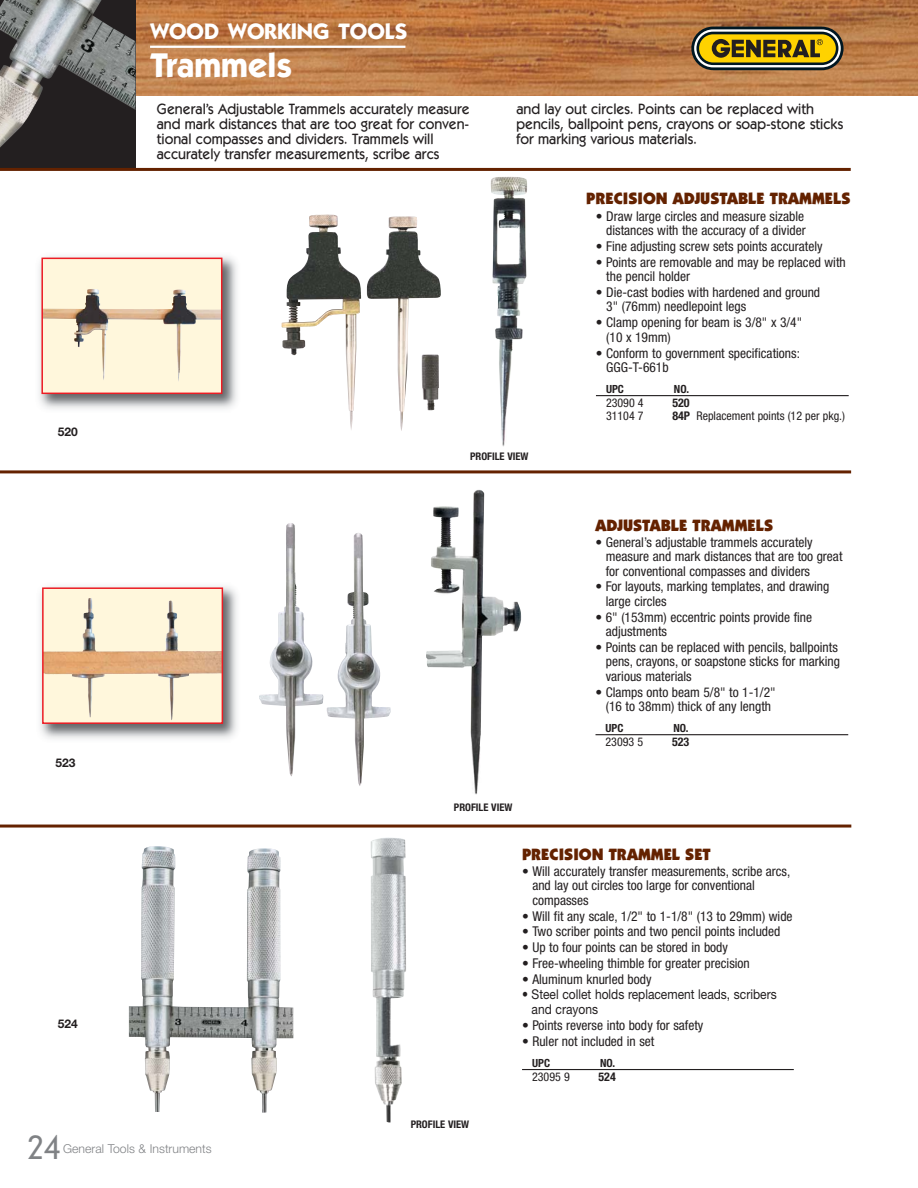
<style>
.page{position:relative;width:918px;height:1188px;background:#fff}
.page>*{position:absolute;margin:0;border:0;box-sizing:border-box;transform-origin:0 0}
.t1{font:700 34.5px "Itc Kabel";color:#fff}
.t2{font:300 32.1px "DIN Neuzeit Grotesk";color:#808285}
.t3{font:700 22.5px "Itc Kabel";color:#fff}
.t4{font:900 16.5px "Itc Kabel";color:#642200}
.t5{font:500 15px/15px "Itc Kabel";color:#231f20;scale:.95 1}
.t6{font:condensed 13.5px/14.4px "Helvetica Neue";color:#231f20}
.t7{font:13.5px/15px "Helvetica Neue";color:#231f20;scale:.89 1}
.t8{font:300 12.15px "Helvetica Neue";color:#808285}
.t9{font:condensed 12px "Helvetica Neue";color:#231f20}
.t10{font:700 condensed 12px "Helvetica Neue";color:#231f20}
.t11{font:700 12px "Helvetica Neue";color:#231f20}
.t12{font:700 condensed 11.25px "Helvetica Neue";color:#231f20}
.t13{font:700 condensed 10.5px "Helvetica Neue";color:#231f20}
.s1{font-weight:700}
</style>
<div class="page">
<img style="left:136px;top:0;width:782px;height:96px">
<svg style="left:691px;top:27px;width:153px;height:43px"></svg>
<svg style="left:694px;top:29px;width:147px;height:38px"></svg>
<div style="left:696px;top:32px;width:142px;height:33px;background:#001722;border-radius:17px"></div>
<div style="left:699px;top:34px;width:137px;height:29px;background:#ffd200;border-radius:14px"></div>
<svg style="left:712px;top:39px;width:111px;height:19px"></svg>
<hr style="left:150px;top:46px;width:255px;height:2px;background:#fff">
<hr style="left:596px;top:395px;width:253px;height:1px;background:#231f20">
<hr style="left:596px;top:734px;width:252px;height:1px;background:#231f20">
<hr style="left:522px;top:1069px;width:272px;height:1px;background:#231f20">
<img style="left:0;top:0;width:136px;height:168px">
<img style="left:129px;top:846px;width:164px;height:267px">
<img style="left:371px;top:837px;width:35px;height:286px">
<img style="left:426px;top:490px;width:85px;height:305px">
<img style="left:491px;top:176px;width:36px;height:271px">
<img style="left:40px;top:586px;width:197px;height:153px">
<svg style="left:45px;top:590px;width:175px;height:131px;background:#f0e0c3"></svg>
<div style="left:92px;top:614px;width:55px;height:37px;background:#fff7dc"></div>
<div style="left:42px;top:587px;width:181px;height:137px;border:2px solid #ed1c24"></div>
<img style="left:39px;top:256px;width:198px;height:153px">
<div style="left:43px;top:259px;width:178px;height:134px;background:#fff7dc"></div>
<img style="left:44px;top:289px;width:175px;height:92px">
<div style="left:41px;top:258px;width:181px;height:136px;border:2px solid #ed1c24"></div>
<img style="left:259px;top:523px;width:132px;height:263px">
<img style="left:282px;top:214px;width:157px;height:217px">
<hr style="left:0;top:168px;width:851px;height:3px;background:#642200">
<hr style="left:0;top:470px;width:851px;height:3px;background:#642200">
<hr style="left:0;top:825px;width:851px;height:3px;background:#642200">
<h3 class="t3" style="left:150px;top:23px;width:259px">WOOD WORKING TOOLS</h3>
<h1 class="t1" style="left:150px;top:52px;width:143px">Trammels</h1>
<p class="t5" style="left:157px;top:103px;width:331px">General’s Adjustable Trammels accurately measure and mark distances that are too great for conven - tional compasses and dividers. Trammels will accurately transfer measurements, scribe arcs</p>
<p class="t5" style="left:516px;top:103px;width:346px">and lay out circles. Points can be replaced with pencils, ballpoint pens, crayons or soap-stone sticks for marking various materials.</p>
<p class="t4" style="left:586px;top:192px;width:266px">PRECISION ADJUSTABLE TRAMMELS</p>
<p class="t11" style="left:58px;top:428px;width:22px">520</p>
<p class="t11" style="left:56px;top:759px;width:22px">523</p>
<p class="t11" style="left:58px;top:1019px;width:22px">524</p>
<h2 class="t2" style="left:28px;top:1135px;width:35px">24</h2>
<p class="t8" style="left:63px;top:1144px;width:150px">General Tools &amp; Instruments</p>
<p class="t13" style="left:470px;top:452px;width:60px">PROFILE VIEW</p>
<p class="t13" style="left:454px;top:803px;width:60px">PROFILE VIEW</p>
<p class="t6" style="left:596px;top:210px;width:211px;text-align:right">• Draw large circles and measure sizable distances with the accuracy of a divider</p>
<p class="t6" style="left:596px;top:240px;width:228px">• Fine adjusting screw sets points accurately</p>
<p class="t6" style="left:606px;top:256px;width:241px;text-indent:-10px">• Points are removable and may be replaced with the pencil holder</p>
<p class="t6" style="left:606px;top:286px;width:215px;text-indent:-10px">• Die-cast bodies with hardened and ground<br>3" (76mm) needlepoint legs</p>
<p class="t6" style="left:606px;top:317px;width:198px;text-indent:-10px">• Clamp opening for beam is 3/8" x 3/4" (10 x 19mm)</p>
<p class="t6" style="left:606px;top:347px;width:195px;text-indent:-10px">• Conform to government specifications:<br>GGG-T-661b</p>
<p class="t12" style="left:606px;top:385px;width:19px">UPC</p>
<p class="t12" style="left:674px;top:385px;width:17px">NO.</p>
<p class="t9" style="left:606px;top:398px;width:39px">23090 4</p>
<p class="t10" style="left:672px;top:398px;width:19px">520</p>
<p class="t9" style="left:606px;top:412px;width:39px">31104 7</p>
<p class="t9" style="left:672px;top:412px;width:174px"><span class="s1">84P</span> Replacement points (12 per pkg.)</p>
<p class="t4" style="left:596px;top:519px;width:179px">ADJUSTABLE TRAMMELS</p>
<p class="t6" style="left:606px;top:536px;width:238px;text-indent:-10px">• General’s adjustable trammels accurately measure and mark distances that are too great for conventional compasses and dividers</p>
<p class="t6" style="left:606px;top:581px;width:225px;text-indent:-10px">• For layouts, marking templates, and drawing large circles</p>
<p class="t6" style="left:606px;top:611px;width:208px;text-indent:-10px">• 6" (153mm) eccentric points provide fine adjustments</p>
<p class="t6" style="left:606px;top:641px;width:236px;text-indent:-10px">• Points can be replaced with pencils, ballpoints pens, crayons, or soapstone sticks for marking various materials</p>
<p class="t6" style="left:596px;top:686px;width:182px;text-align:center">• Clamps onto beam 5/8" to 1-1/2" (16 to 38mm) thick of any length</p>
<p class="t12" style="left:606px;top:724px;width:19px">UPC</p>
<p class="t12" style="left:674px;top:724px;width:17px">NO.</p>
<p class="t9" style="left:606px;top:737px;width:39px">23093 5</p>
<p class="t10" style="left:672px;top:737px;width:19px">523</p>
<p class="t13" style="left:411px;top:1120px;width:60px">PROFILE VIEW</p>
<p class="t4" style="left:522px;top:848px;width:190px">PRECISION TRAMMEL SET</p>
<p class="t6" style="left:532px;top:865px;width:259px;text-indent:-10px">• Will accurately transfer measurements, scribe arcs, and lay out circles too large for conventional compasses</p>
<p class="t6" style="left:522px;top:910px;width:272px">• Will fit any scale, 1/2" to 1-1/8" (13 to 29mm) wide</p>
<p class="t6" style="left:522px;top:926px;width:260px">• Two scriber points and two pencil points included</p>
<p class="t6" style="left:522px;top:942px;width:208px">• Up to four points can be stored in body</p>
<p class="t6" style="left:522px;top:957px;width:229px">• Free-wheeling thimble for greater precision</p>
<p class="t6" style="left:522px;top:973px;width:131px">• Aluminum knurled body</p>
<p class="t7" style="left:532px;top:988px;width:277px;text-indent:-10px">• Steel collet holds replacement leads, scribers and crayons</p>
<p class="t6" style="left:522px;top:1019px;width:183px">• Points reverse into body for safety</p>
<p class="t6" style="left:522px;top:1035px;width:134px">• Ruler not included in set</p>
<p class="t12" style="left:532px;top:1059px;width:19px">UPC</p>
<p class="t12" style="left:600px;top:1059px;width:17px">NO.</p>
<p class="t9" style="left:532px;top:1072px;width:39px">23095 9</p>
<p class="t10" style="left:599px;top:1072px;width:19px">524</p>
</div>
